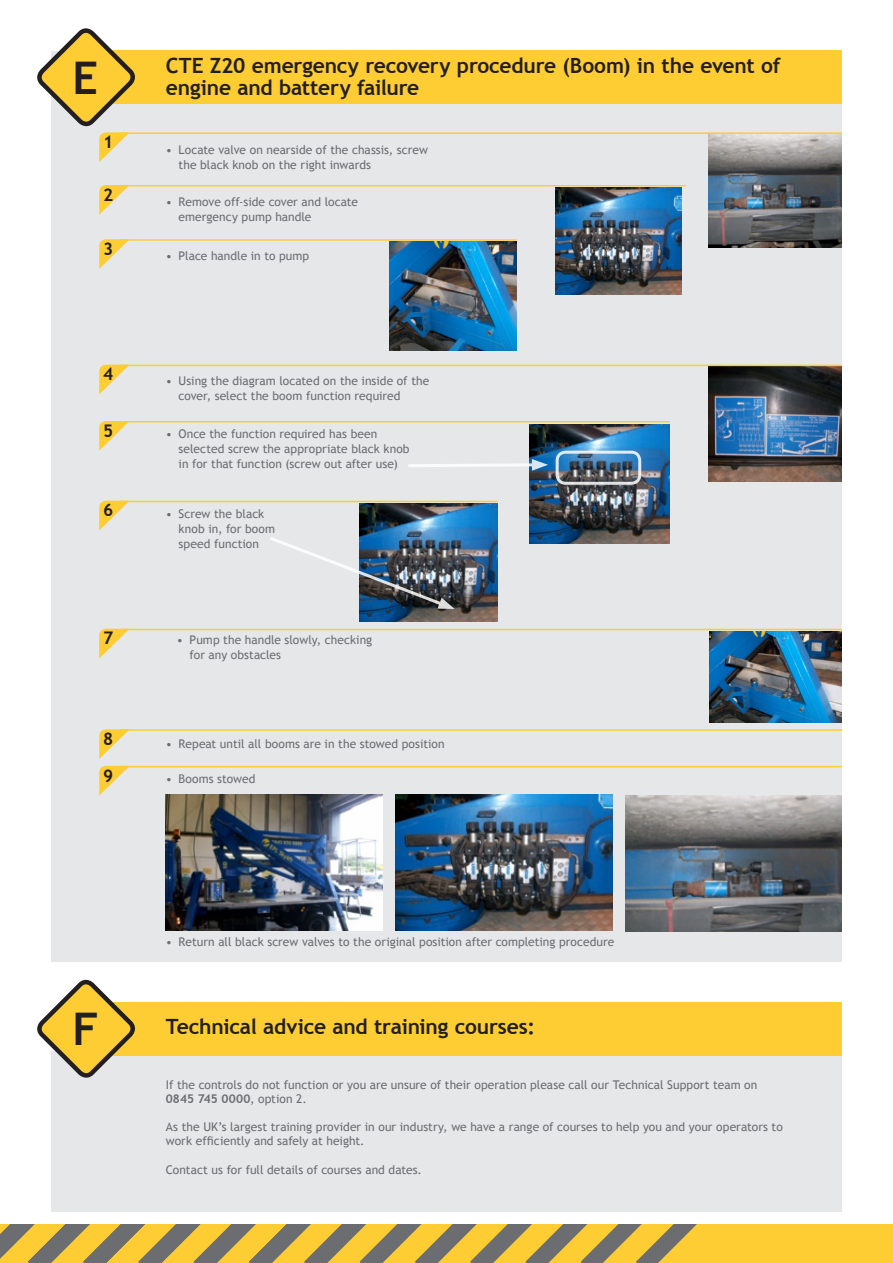
<style>
.page{position:relative;width:893px;height:1263px;background:#fff}
.page>*{position:absolute;margin:0;border:0;box-sizing:border-box;transform-origin:0 0}
.t1{font:700 45px "Trebuchet MS";color:#231f20}
.heading{font:700 21px/22.5px "Trebuchet MS";letter-spacing:-.01em;color:#231f20}
.t2{font:700 17.4px "Trebuchet MS";color:#231f20}
.Bullet{font:12px/15px "Trebuchet MS";color:#6c6d70}
.s1{font-weight:700}
</style>
<div class="page">
<div style="left:51px;top:51px;width:791px;height:910px;background:#e6e7e9"></div>
<img style="left:708px;top:134px;width:134px;height:114px">
<img style="left:556px;top:187px;width:125px;height:107px">
<img style="left:529px;top:424px;width:141px;height:120px">
<img style="left:359px;top:504px;width:138px;height:118px">
<img style="left:389px;top:241px;width:128px;height:109px">
<img style="left:708px;top:367px;width:134px;height:114px">
<img style="left:166px;top:794px;width:217px;height:137px">
<img style="left:395px;top:794px;width:217px;height:137px">
<img style="left:625px;top:796px;width:217px;height:136px">
<div style="left:0;top:1223px;width:893px;height:40px;background:#fecd33"></div>
<svg style="left:0;top:1224px;width:697px;height:39px"></svg>
<div style="left:0;top:1191px;width:893px;height:33px;background:#fff"></div>
<div style="left:51px;top:1051px;width:791px;height:161px;background:#e6e7e9"></div>
<div style="left:92px;top:1002px;width:750px;height:54px;background:#fecd33"></div>
<div style="left:92px;top:50px;width:750px;height:54px;background:#fecd33"></div>
<svg style="left:37px;top:979px;width:98px;height:99px"></svg>
<svg style="left:37px;top:28px;width:98px;height:134px"></svg>
<svg style="left:99px;top:365px;width:31px;height:29px"></svg>
<svg style="left:99px;top:729px;width:29px;height:30px"></svg>
<svg style="left:99px;top:766px;width:31px;height:30px"></svg>
<svg style="left:99px;top:185px;width:31px;height:30px"></svg>
<svg style="left:99px;top:421px;width:31px;height:30px"></svg>
<svg style="left:99px;top:239px;width:29px;height:30px"></svg>
<svg style="left:99px;top:501px;width:31px;height:29px"></svg>
<hr style="left:120px;top:185px;width:566px;height:1px;background:#fecd33">
<hr style="left:120px;top:421px;width:550px;height:1px;background:#fecd33">
<hr style="left:120px;top:501px;width:377px;height:1px;background:#fecd33">
<hr style="left:120px;top:132px;width:722px;height:2px;background:#fecd33">
<hr style="left:120px;top:365px;width:722px;height:1px;background:#fecd33">
<hr style="left:120px;top:729px;width:722px;height:2px;background:#fecd33">
<hr style="left:120px;top:766px;width:722px;height:1px;background:#fecd33">
<svg style="left:408px;top:459px;width:140px;height:12px"></svg>
<img style="left:270px;top:535px;width:185px;height:74px">
<div style="left:556px;top:451px;width:85px;height:34px;border:3px solid #fff;border-radius:9px"></div>
<hr style="left:120px;top:239px;width:397px;height:2px;background:#fecd33">
<svg style="left:99px;top:629px;width:31px;height:29px"></svg>
<hr style="left:121px;top:629px;width:721px;height:1px;background:#fecd33">
<img style="left:710px;top:631px;width:132px;height:91px">
<p class="t1" style="left:73px;top:50px;width:27px">E</p>
<p class="t2" style="left:103px;top:131px;width:12px">1</p>
<p class="t2" style="left:103px;top:184px;width:12px">2</p>
<p class="t2" style="left:103px;top:238px;width:12px">3</p>
<p class="t2" style="left:103px;top:363px;width:12px">4</p>
<p class="t2" style="left:103px;top:420px;width:12px">5</p>
<p class="t2" style="left:103px;top:499px;width:12px">6</p>
<p class="heading" style="left:166px;top:54px;width:616px">CTE Z20 emergency recovery procedure (Boom) in the event of engine and battery failure</p>
<p class="Bullet" style="left:179px;top:143px;width:251px;text-indent:-13px">• Locate valve on nearside of the chassis, screw the black knob on the right inwards</p>
<p class="Bullet" style="left:179px;top:194px;width:181px;text-indent:-13px">• Remove off-side cover and locate emergency pump handle</p>
<p class="Bullet" style="left:166px;top:249px;width:145px">• Place handle in to pump</p>
<p class="Bullet" style="left:179px;top:373px;width:252px;text-indent:-13px">• Using the diagram located on the inside of the cover, select the boom function required</p>
<p class="Bullet" style="left:179px;top:426px;width:233px;text-indent:-13px">• Once the function required has been selected screw the appropriate black knob in for that function (screw out after use)</p>
<p class="Bullet" style="left:179px;top:506px;width:98px;text-indent:-13px">• Screw the black knob in, for boom speed function</p>
<p class="t2" style="left:103px;top:627px;width:12px">7</p>
<p class="Bullet" style="left:190px;top:632px;width:184px;text-indent:-13px">• Pump the handle slowly, checking for any obstacles</p>
<p class="t2" style="left:103px;top:728px;width:12px">8</p>
<p class="t2" style="left:103px;top:764px;width:12px">9</p>
<p class="Bullet" style="left:166px;top:737px;width:280px">• Repeat until all booms are in the stowed position</p>
<p class="Bullet" style="left:166px;top:771px;width:91px">• Booms stowed</p>
<p class="t1" style="left:73px;top:1001px;width:28px">F</p>
<p class="Bullet" style="left:166px;top:934px;width:450px">• Return all black screw valves to the original position after completing procedure</p>
<p class="heading" style="left:166px;top:1015px;width:371px">Technical advice and training courses:</p>
<p class="Bullet" style="left:166px;top:1078px;width:593px;line-height:14.4px">If the controls do not function or you are unsure of their operation please call our Technical Support team on<br><span class="s1">0845 745 0000</span>, option 2.</p>
<p class="Bullet" style="left:166px;top:1119px;width:618px;line-height:14.4px">As the UK’s largest training provider in our industry, we have a range of courses to help you and your operators to work efficiently and safely at height.</p>
<p class="Bullet" style="left:166px;top:1162px;width:258px">Contact us for full details of courses and dates.</p>
</div>
